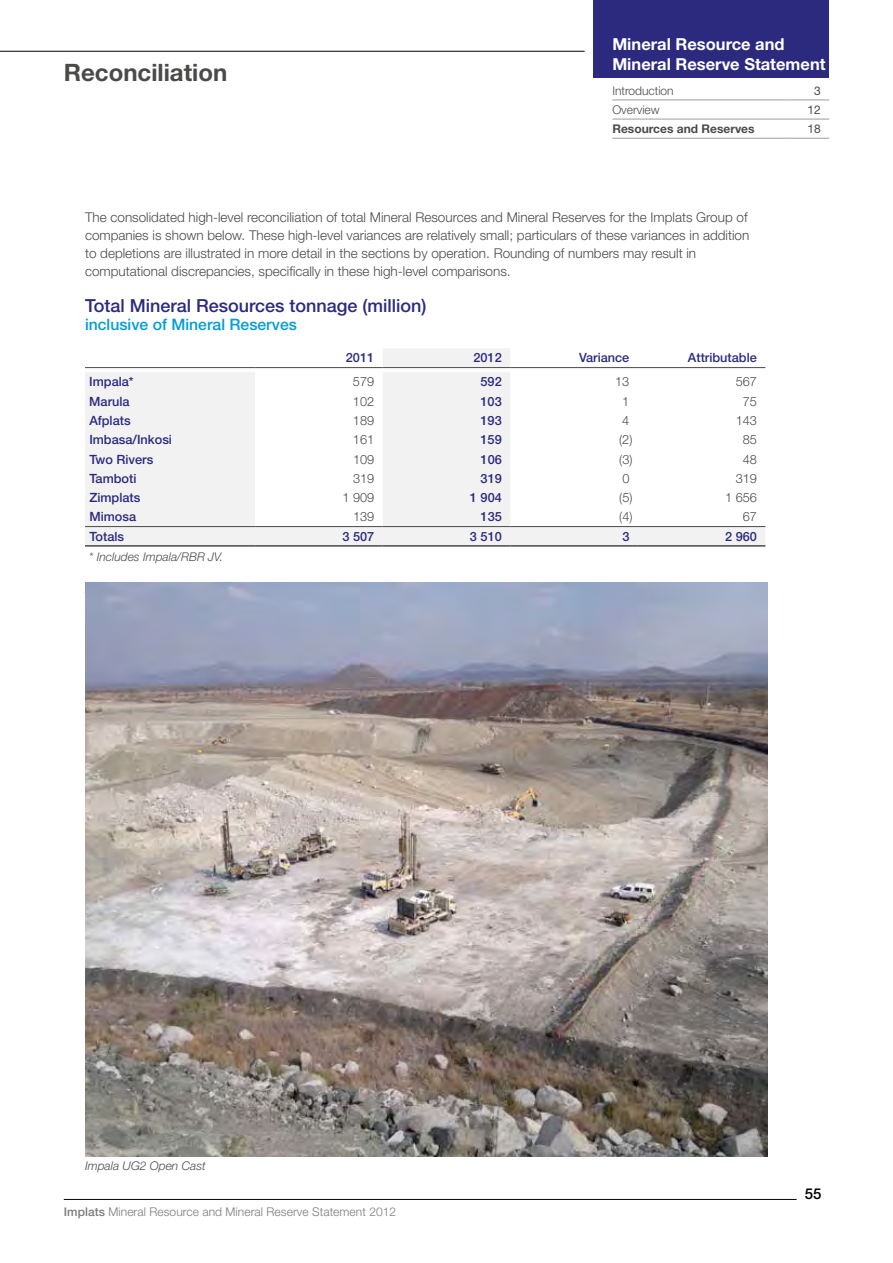
<style>
.page{position:relative;width:893px;height:1263px;background:#fff}
.page>*{position:absolute;margin:0;border:0;box-sizing:border-box;transform-origin:0 0}
.t1{font:700 24px "Helvetica Neue LT Std";color:#4a4a49}
.t2{font:500 18px "Helvetica Neue LT Std";color:#2b2a7f}
.t3{font:700 16.5px/19.5px "Helvetica Neue LT Std";color:#fff}
.t4{font:500 15.75px "Helvetica Neue LT Std";color:#009ed4}
.t5{font:500 15px "Helvetica Neue LT Std";color:#000}
.t6{font:300 13.5px/18px "Helvetica Neue LT Std";color:#4a4a49}
.t7{font:500 12.75px "Helvetica Neue LT Std";color:#2b2a7f}
.t8{font:300 12.75px "Helvetica Neue LT Std";color:#4a4a49}
.t9{font:300 12px "Helvetica Neue LT Std";letter-spacing:.005em;color:#7c7b7b}
.t10{font:italic 300 12px "Helvetica Neue LT Std";color:#4a4a49}
.t11{font:300 12px "Helvetica Neue LT Std";color:#4a4a49}
.t12{font:700 12px "Helvetica Neue LT Std";color:#4a4a49}
.t13{font:12px "Helvetica Neue LT Std";color:#4a4a49}
.s1{font-weight:500}
</style>
<div class="page">
<svg style="left:85px;top:349px;width:425px;height:177px;fill:#f2f2f2"></svg>
<div style="left:85px;top:527px;width:680px;height:18px;background:#f2f2f2"></div>
<hr style="left:85px;top:367px;width:170px;height:1px;background:#4a4a49">
<hr style="left:255px;top:367px;width:128px;height:1px;background:#4a4a49">
<hr style="left:383px;top:367px;width:127px;height:1px;background:#4a4a49">
<hr style="left:510px;top:367px;width:128px;height:1px;background:#4a4a49">
<hr style="left:638px;top:367px;width:127px;height:1px;background:#4a4a49">
<hr style="left:85px;top:526px;width:170px;height:1px;background:#4a4a49">
<hr style="left:255px;top:526px;width:128px;height:1px;background:#4a4a49">
<hr style="left:383px;top:526px;width:127px;height:1px;background:#4a4a49">
<hr style="left:510px;top:526px;width:128px;height:1px;background:#4a4a49">
<hr style="left:638px;top:526px;width:127px;height:1px;background:#4a4a49">
<hr style="left:85px;top:545px;width:170px;height:2px;background:#4a4a49">
<hr style="left:255px;top:545px;width:128px;height:2px;background:#4a4a49">
<hr style="left:383px;top:545px;width:127px;height:2px;background:#4a4a49">
<hr style="left:510px;top:545px;width:128px;height:2px;background:#4a4a49">
<hr style="left:638px;top:545px;width:127px;height:2px;background:#4a4a49">
<img style="left:85px;top:583px;width:682px;height:574px">
<hr style="left:64px;top:1199px;width:733px;height:1px;background:#000">
<hr style="left:0;top:51px;width:585px;height:1px;background:#000">
<div style="left:594px;top:0;width:235px;height:78px;background:#2b2a7f"></div>
<hr style="left:612px;top:100px;width:175px;height:1px;background:#9d9d9c">
<hr style="left:787px;top:100px;width:42px;height:1px;background:#9d9d9c">
<hr style="left:612px;top:119px;width:175px;height:1px;background:#9d9d9c">
<hr style="left:787px;top:119px;width:42px;height:1px;background:#9d9d9c">
<hr style="left:612px;top:138px;width:175px;height:1px;background:#9d9d9c">
<hr style="left:787px;top:138px;width:42px;height:1px;background:#9d9d9c">
<p class="t1" style="left:64px;top:58px;width:165px">Reconciliation</p>
<p class="t3" style="left:612px;top:34px;width:215px">Mineral Resource and<br>Mineral Reserve Statement</p>
<p class="t11" style="left:612px;top:83px;width:63px">Introduction</p>
<p class="t13" style="left:814px;top:83px;width:8px">3</p>
<p class="t11" style="left:612px;top:102px;width:49px">Overview</p>
<p class="t13" style="left:807px;top:102px;width:15px">12</p>
<p class="t12" style="left:612px;top:121px;width:144px">Resources and Reserves</p>
<p class="t13" style="left:807px;top:121px;width:15px">18</p>
<p class="t6" style="left:85px;top:208px;width:666px">The consolidated high-level reconciliation of total Mineral Resources and Mineral Reserves for the Implats Group of companies is shown below. These high-level variances are relatively small; particulars of these variances in addition to depletions are illustrated in more detail in the sections by operation. Rounding of numbers may result in computational discrepancies, specifically in these high-level comparisons.</p>
<p class="t2" style="left:85px;top:295px;width:343px">Total Mineral Resources tonnage (million)</p>
<p class="t4" style="left:85px;top:315px;width:213px">inclusive of Mineral Reserves</p>
<p class="t7" style="left:346px;top:350px;width:30px">2011</p>
<p class="t7" style="left:473px;top:350px;width:30px">2012</p>
<p class="t7" style="left:579px;top:350px;width:52px">Variance</p>
<p class="t7" style="left:688px;top:350px;width:70px">Attributable</p>
<p class="t7" style="left:89px;top:374px;width:46px">Impala*</p>
<p class="t8" style="left:353px;top:374px;width:23px">579</p>
<p class="t7" style="left:480px;top:374px;width:23px">592</p>
<p class="t8" style="left:615px;top:374px;width:16px">13</p>
<p class="t8" style="left:736px;top:374px;width:23px">567</p>
<p class="t7" style="left:89px;top:393px;width:42px">Marula</p>
<p class="t8" style="left:353px;top:393px;width:23px">102</p>
<p class="t7" style="left:480px;top:393px;width:23px">103</p>
<p class="t8" style="left:622px;top:393px;width:9px">1</p>
<p class="t8" style="left:743px;top:393px;width:16px">75</p>
<p class="t7" style="left:89px;top:413px;width:43px">Afplats</p>
<p class="t8" style="left:353px;top:413px;width:23px">189</p>
<p class="t7" style="left:481px;top:413px;width:23px">193</p>
<p class="t8" style="left:622px;top:413px;width:9px">4</p>
<p class="t8" style="left:736px;top:413px;width:23px">143</p>
<p class="t7" style="left:89px;top:432px;width:84px">Imbasa/Inkosi</p>
<p class="t8" style="left:353px;top:432px;width:23px">161</p>
<p class="t7" style="left:481px;top:432px;width:23px">159</p>
<p class="t8" style="left:619px;top:432px;width:15px">(2)</p>
<p class="t8" style="left:743px;top:432px;width:16px">85</p>
<p class="t7" style="left:89px;top:451px;width:66px">Two Rivers</p>
<p class="t8" style="left:353px;top:451px;width:23px">109</p>
<p class="t7" style="left:481px;top:451px;width:23px">106</p>
<p class="t8" style="left:619px;top:451px;width:15px">(3)</p>
<p class="t8" style="left:743px;top:451px;width:16px">48</p>
<p class="t7" style="left:89px;top:471px;width:49px">Tamboti</p>
<p class="t8" style="left:353px;top:470px;width:23px">319</p>
<p class="t7" style="left:481px;top:471px;width:23px">319</p>
<p class="t8" style="left:622px;top:470px;width:9px">0</p>
<p class="t8" style="left:736px;top:470px;width:23px">319</p>
<p class="t7" style="left:89px;top:490px;width:53px">Zimplats</p>
<p class="t8" style="left:342px;top:490px;width:33px">1 909</p>
<p class="t7" style="left:470px;top:490px;width:33px">1 904</p>
<p class="t8" style="left:619px;top:490px;width:15px">(5)</p>
<p class="t8" style="left:725px;top:490px;width:33px">1 656</p>
<p class="t7" style="left:89px;top:509px;width:48px">Mimosa</p>
<p class="t8" style="left:353px;top:509px;width:23px">139</p>
<p class="t7" style="left:481px;top:509px;width:23px">135</p>
<p class="t8" style="left:619px;top:509px;width:15px">(4)</p>
<p class="t8" style="left:743px;top:509px;width:16px">67</p>
<p class="t7" style="left:89px;top:529px;width:36px">Totals</p>
<p class="t7" style="left:342px;top:529px;width:33px">3 507</p>
<p class="t7" style="left:470px;top:529px;width:33px">3 510</p>
<p class="t7" style="left:622px;top:529px;width:9px">3</p>
<p class="t7" style="left:725px;top:529px;width:33px">2 960</p>
<p class="t10" style="left:89px;top:549px;width:136px">* Includes Impala/RBR JV.</p>
<p class="t10" style="left:85px;top:1159px;width:122px">Impala UG2 Open Cast</p>
<p class="t9" style="left:64px;top:1205px;width:334px"><span class="s1">Implats</span> Mineral Resource and Mineral Reserve Statement 2012</p>
<p class="t5" style="left:805px;top:1185px;width:18px">55</p>
</div>
